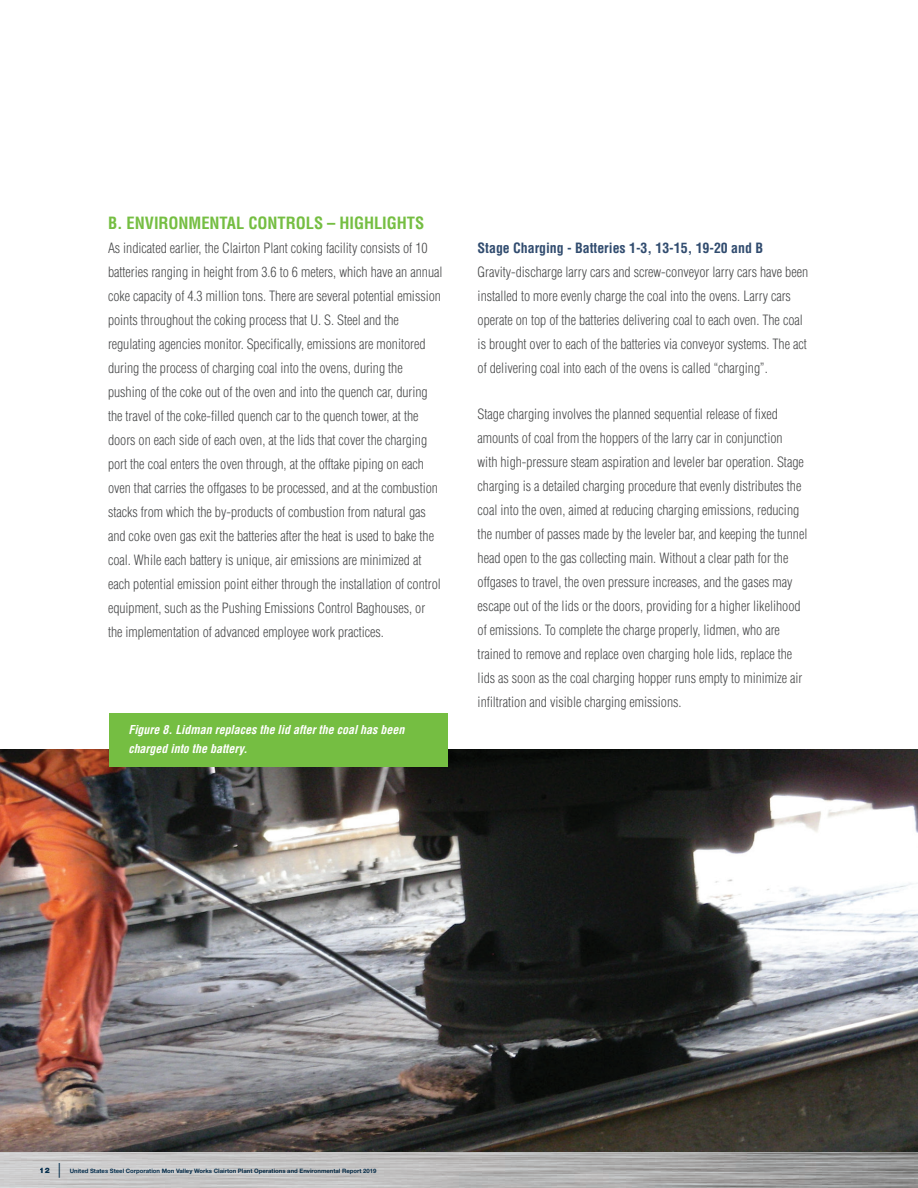
<style>
.page{position:relative;width:918px;height:1188px;background:#fff}
.page>*{position:absolute;margin:0;border:0;box-sizing:border-box;transform-origin:0 0}
.t1{font:700 condensed 16.5px "Helvetica";letter-spacing:-.005em;color:#75be42}
.t2{font:15px "Minion Pro";color:#083a5f}
.t3{font:300 condensed 13.8px/24px "Helvetica";letter-spacing:-.005em;color:#4b4c4d}
.t4{font:700 condensed 13.8px "Helvetica";letter-spacing:-.005em;color:#314c6f}
.t5{font:italic 700 condensed 12px/19.5px "Helvetica";letter-spacing:-.005em;color:#fff}
.t6{font:900 7.5px "Helvetica Neue";color:#083a5f}
.t7{font:700 6px "Helvetica Neue";letter-spacing:-.005em;color:#083a5f}
</style>
<div class="page">
<img style="left:0;top:750px;width:918px;height:438px">
<div style="left:109px;top:713px;width:339px;height:54px;background:#75be42"></div>
<p class="t1" style="left:108px;top:213px;width:318px">B. ENVIRONMENTAL CONTROLS – HIGHLIGHTS</p>
<p class="t3" style="left:108px;top:236px;width:336px">As indicated earlier, the Clairton Plant coking facility consists of 10 batteries ranging in height from 3.6 to 6 meters, which have an annual coke capacity of 4.3 million tons. There are several potential emission points throughout the coking process that U. S. Steel and the regulating agencies monitor. Specifically, emissions are monitored during the process of charging coal into the ovens, during the pushing of the coke out of the oven and into the quench car, during the travel of the coke-filled quench car to the quench tower, at the doors on each side of each oven, at the lids that cover the charging port the coal enters the oven through, at the offtake piping on each oven that carries the offgases to be processed, and at the combustion stacks from which the by-products of combustion from natural gas and coke oven gas exit the batteries after the heat is used to bake the coal. While each battery is unique, air emissions are minimized at each potential emission point either through the installation of control equipment, such as the Pushing Emissions Control Baghouses, or the implementation of advanced employee work practices.</p>
<p class="t4" style="left:478px;top:240px;width:287px">Stage Charging - Batteries 1-3, 13-15, 19-20 and B</p>
<p class="t3" style="left:478px;top:260px;width:332px">Gravity-discharge larry cars and screw-conveyor larry cars have been installed to more evenly charge the coal into the ovens. Larry cars operate on top of the batteries delivering coal to each oven. The coal is brought over to each of the batteries via conveyor systems. The act of delivering coal into each of the ovens is called “charging”.</p>
<p class="t3" style="left:478px;top:402px;width:331px">Stage charging involves the planned sequential release of fixed amounts of coal from the hoppers of the larry car in conjunction<br>with high-pressure steam aspiration and leveler bar operation. Stage charging is a detailed charging procedure that evenly distributes the coal into the oven, aimed at reducing charging emissions, reducing the number of passes made by the leveler bar, and keeping the tunnel head open to the gas collecting main. Without a clear path for the offgases to travel, the oven pressure increases, and the gases may escape out of the lids or the doors, providing for a higher likelihood of emissions. To complete the charge properly, lidmen, who are trained to remove and replace oven charging hole lids, replace the lids as soon as the coal charging hopper runs empty to minimize air infiltration and visible charging emissions.</p>
<p class="t5" style="left:128px;top:720px;width:277px">Figure 8. Lidman replaces the lid after the coal has been charged into the battery.</p>
<p class="t6" style="left:40px;top:1166px;width:11px">12</p>
<p class="t2" style="left:58px;top:1159px;width:5px">|</p>
<p class="t7" style="left:70px;top:1167px;width:308px">United States Steel Corporation Mon Valley Works Clairton Plant Operations and Environmental Report 2019</p>
</div>
